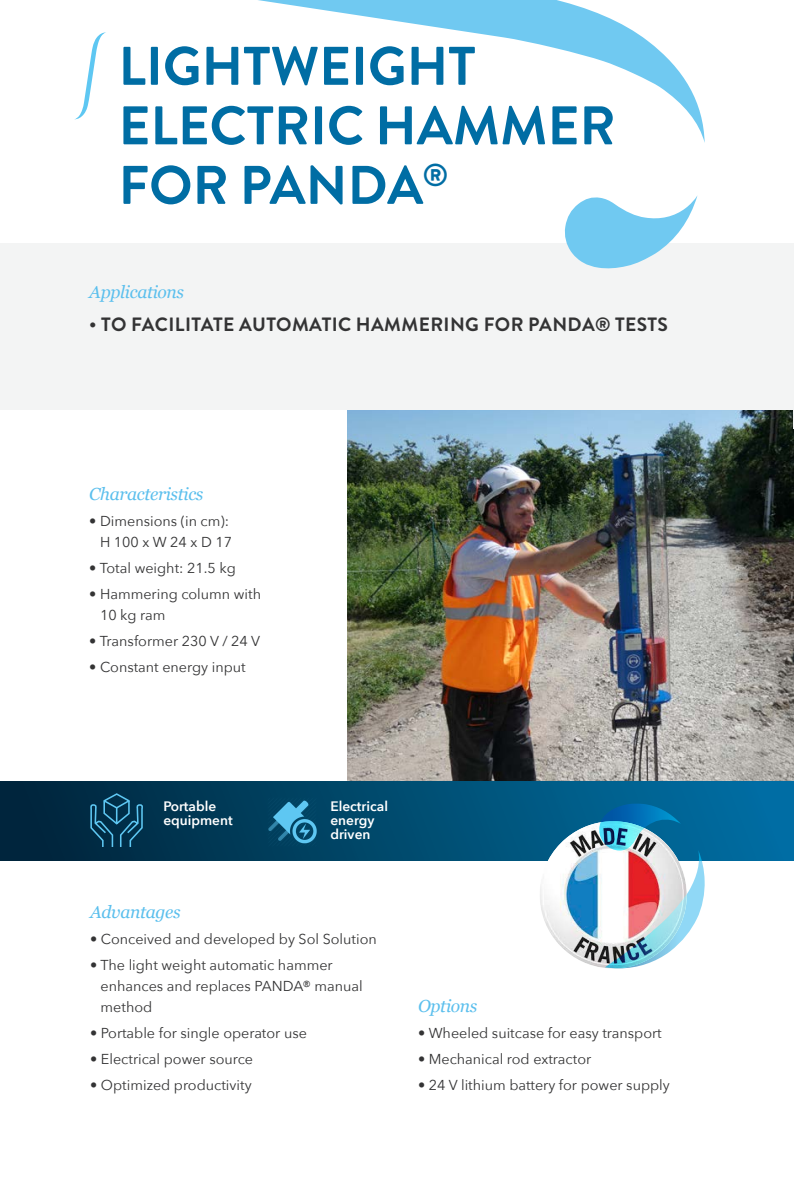
<style>
.page{position:relative;width:794px;height:1191px;background:#fff}
.page>*{position:absolute;margin:0;border:0;box-sizing:border-box;transform-origin:0 0}
.t1{font:700 54.25px/59.5px "Brandon Grotesque";color:#006da4}
.t2{font:700 19.25px "Brandon Grotesque";letter-spacing:.02em;color:#333334}
.t3{font:italic 17.5px "Georgia";letter-spacing:-.02em;color:#5bbfed}
.t4{font:14.35px/21px "Avenir Next";color:#333334}
.t5{font:600 13.65px/13.7px "Avenir Next";color:#fff}
</style>
<div class="page">
<img style="left:347px;top:409px;width:447px;height:372px">
<div style="left:0;top:243px;width:794px;height:166px;background:#f3f4f4"></div>
<div style="left:0;top:781px;width:794px;height:79px;background:linear-gradient(to right,#002337,#0072a7)"></div>
<svg style="left:90px;top:781px;width:54px;height:67px"></svg>
<img style="left:268px;top:797px;width:48px;height:49px">
<img style="left:539px;top:821px;width:148px;height:147px;border-radius:72px">
<svg style="left:598px;top:803px;width:107px;height:59px"></svg>
<svg style="left:539px;top:862px;width:166px;height:107px"></svg>
<hr style="left:793px;top:243px;width:1px;height:186px;background:#f3f4f4">
<svg style="left:74px;top:0;width:630px;height:269px"></svg>
<h1 class="t1" style="left:118px;top:37px;width:498px">LIGHTWEIGHT<br>ELECTRIC HAMMER<br>FOR PANDA<sup>®</sup></h1>
<p class="t3" style="left:89px;top:279px;width:96px">Applications</p>
<h2 class="t2" style="left:89px;top:311px;width:580px">• TO FACILITATE AUTOMATIC HAMMERING FOR PANDA® TESTS</h2>
<p class="t3" style="left:89px;top:481px;width:116px">Characteristics</p>
<p class="t4" style="left:89px;top:509px;width:144px;text-align:right">• Dimensions (in cm):<br>H 100 x W 24 x D 17</p>
<p class="t4" style="left:89px;top:556px;width:148px">• Total weight: 21.5 kg</p>
<p class="t4" style="left:100px;top:582px;width:162px;text-indent:-11px">• Hammering column with<br>10 kg ram</p>
<p class="t4" style="left:89px;top:629px;width:172px">• Transformer 230 V / 24 V</p>
<p class="t4" style="left:89px;top:655px;width:158px">• Constant energy input</p>
<p class="t5" style="left:163px;top:799px;width:71px">Portable equipment</p>
<p class="t5" style="left:330px;top:799px;width:59px">Electrical energy driven</p>
<p class="t3" style="left:90px;top:899px;width:92px">Advantages</p>
<p class="t4" style="left:90px;top:928px;width:288px">• Conceived and developed by Sol Solution</p>
<p class="t4" style="left:101px;top:954px;width:264px;text-indent:-10px">• The light weight automatic hammer enhances and replaces PANDA® manual method</p>
<p class="t4" style="left:90px;top:1021px;width:218px">• Portable for single operator use</p>
<p class="t4" style="left:90px;top:1047px;width:164px">• Electrical power source</p>
<p class="t4" style="left:90px;top:1073px;width:163px">• Optimized productivity</p>
<p class="t3" style="left:418px;top:993px;width:61px">Options</p>
<p class="t4" style="left:418px;top:1021px;width:245px">• Wheeled suitcase for easy transport</p>
<p class="t4" style="left:418px;top:1047px;width:175px">• Mechanical rod extractor</p>
<p class="t4" style="left:418px;top:1073px;width:253px">• 24 V lithium battery for power supply</p>
</div>
